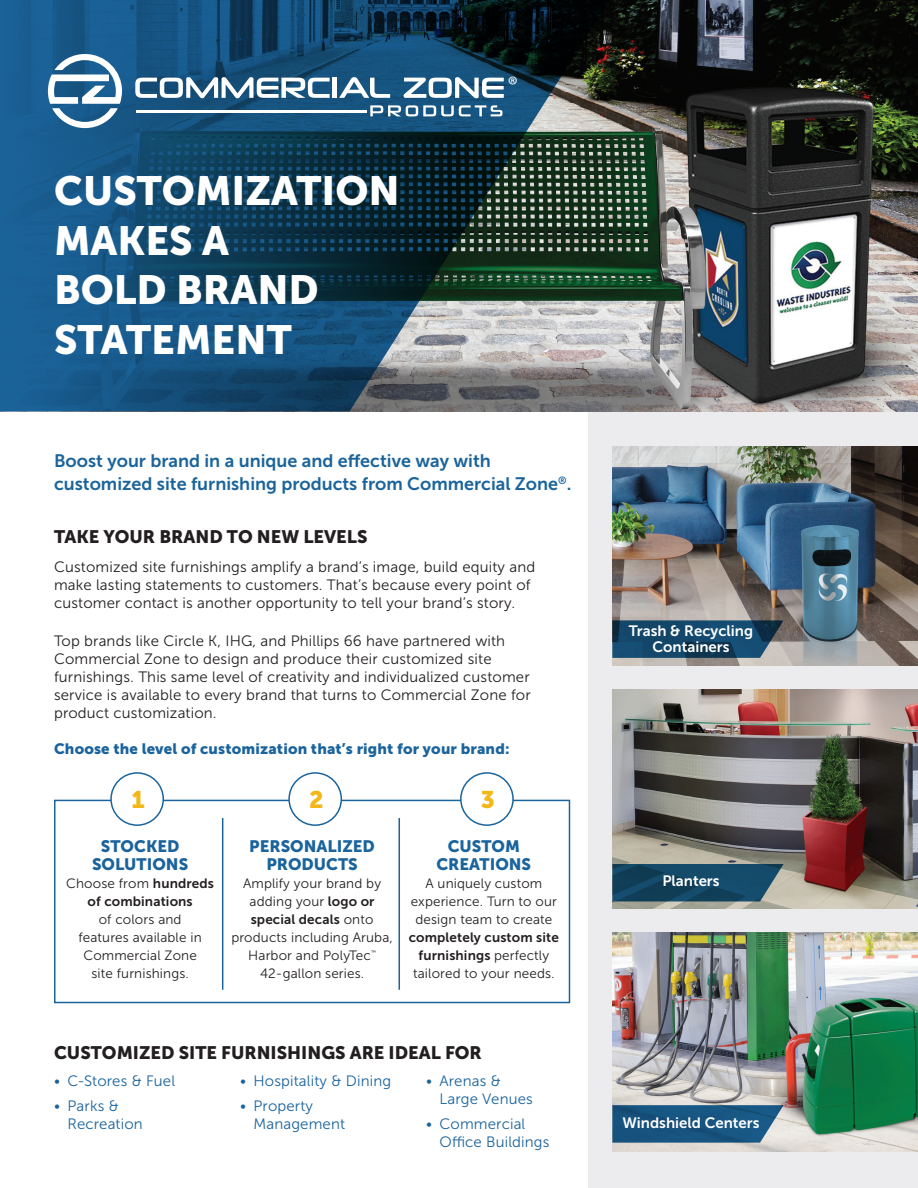
<style>
.page{position:relative;width:918px;height:1188px;background:#fff}
.page>*{position:absolute;margin:0;border:0;box-sizing:border-box;transform-origin:0 0}
.t1{font:40.5px/49.5px "Museo Sans 900";color:#fff}
.t2{font:24px "Museo Sans 900";color:#f4b71a}
.t3{font:24px "Myriad Pro";color:#fff}
.t4{font:18px/22.5px "Museo Sans 700";color:#1b649b}
.t5{font:18px "Museo Sans 900";color:#231f20}
.t6{font:16.5px/18px "Museo Sans 900";color:#1a639c;text-align:center}
.t7{font:16.5px/18px "Museo Sans 900";color:#1a649d;text-align:center}
.t8{font:15px/18px "Museo Sans 300";letter-spacing:.01em;color:#231f20}
.t9{font:15px/18px "Museo Sans 300";letter-spacing:.01em;color:#1a639c}
.t10{font:15px "Museo Sans 900";letter-spacing:.01em;color:#1a639c}
.t11{font:15px/16.5px "Museo Sans 700";color:#fff;text-align:center}
.t12{font:13.5px/18px "Museo Sans 300";letter-spacing:.01em;color:#231f20;text-align:center}
.t13{font:13.5px/18px "Museo Sans 700";letter-spacing:.01em;color:#231f20;text-align:center}
.t14{font:5.25px "Museo Sans 300";color:#231f20}
.s1{font-family:"Museo Sans 700"}
.s2{font-family:"Museo Sans 300"}
</style>
<div class="page">
<div style="left:589px;top:317px;width:329px;height:871px;background:#ececee"></div>
<img style="left:637px;top:0;width:281px;height:411px">
<svg style="left:0;top:0;width:635px;height:411px;background:#29526a"></svg>
<svg style="left:135px;top:77px;width:195px;height:21px"></svg>
<hr style="left:333px;top:78px;width:4px;height:20px;background:#fff">
<svg style="left:339px;top:77px;width:51px;height:21px"></svg>
<svg style="left:404px;top:77px;width:100px;height:21px"></svg>
<svg style="left:370px;top:105px;width:132px;height:11px"></svg>
<hr style="left:136px;top:110px;width:230px;height:2px;background:#fff">
<svg style="left:48px;top:54px;width:74px;height:74px"></svg>
<hr style="left:222px;top:818px;width:1px;height:172px;background:#1a649c">
<hr style="left:399px;top:818px;width:1px;height:172px;background:#1a649c">
<div style="left:54px;top:800px;width:516px;height:203px;border:2px solid #1a649c"></div>
<div style="left:111px;top:773px;width:52px;height:52px;background:#fff;border-radius:50%"></div>
<div style="left:110px;top:772px;width:54px;height:54px;border:2px solid #1a649c;border-radius:50%"></div>
<div style="left:289px;top:773px;width:52px;height:52px;background:#fff;border-radius:50%"></div>
<div style="left:288px;top:772px;width:54px;height:54px;border:2px solid #1a649c;border-radius:50%"></div>
<div style="left:461px;top:773px;width:52px;height:52px;background:#fff;border-radius:50%"></div>
<div style="left:460px;top:772px;width:54px;height:54px;border:2px solid #1a649c;border-radius:50%"></div>
<img style="left:612px;top:690px;width:306px;height:218px">
<img style="left:612px;top:447px;width:306px;height:218px">
<img style="left:612px;top:933px;width:306px;height:218px">
<svg style="left:612px;top:1105px;width:172px;height:38px;background:#286087"></svg>
<svg style="left:612px;top:864px;width:172px;height:37px;background:#1f4e67"></svg>
<svg style="left:612px;top:620px;width:172px;height:38px;background:#204c6a"></svg>
<h1 class="t1" style="left:54px;top:166px;width:347px">CUSTOMIZATION<br>MAKES A<br>BOLD BRAND<br>STATEMENT</h1>
<h2 class="t3" style="left:508px;top:71px;width:12px">®</h2>
<p class="t4" style="left:54px;top:450px;width:519px">Boost your brand in a unique and effective way with customized site furnishing products from Commercial Zone<sup>®</sup>.</p>
<p class="t5" style="left:54px;top:526px;width:315px">TAKE YOUR BRAND TO NEW LEVELS</p>
<p class="t8" style="left:54px;top:558px;width:483px">Customized site furnishings amplify a brand’s image, build equity and make lasting statements to customers. That’s because every point of customer contact is another opportunity to tell your brand’s story.</p>
<p class="t8" style="left:54px;top:632px;width:478px">Top brands like Circle K, IHG, and Phillips 66 have partnered with Commercial Zone to design and produce their customized site furnishings. This same level of creativity and individualized customer service is available to every brand that turns to Commercial Zone for product customization.</p>
<p class="t10" style="left:54px;top:740px;width:457px">Choose the level of customization that’s right for your brand:</p>
<h2 class="t2" style="left:132px;top:786px;width:15px">1</h2>
<h2 class="t2" style="left:309px;top:786px;width:16px">2</h2>
<h2 class="t2" style="left:481px;top:786px;width:16px">3</h2>
<p class="t6" style="left:92px;top:837px;width:98px">STOCKED<br>SOLUTIONS</p>
<p class="t12" style="left:66px;top:874px;width:149px">Choose from <span class="s1">hundreds</span></p>
<p class="t13" style="left:88px;top:892px;width:107px">of combinations</p>
<p class="t12" style="left:79px;top:910px;width:125px">of colors and features available in<br>Commercial Zone site furnishings.</p>
<p class="t6" style="left:249px;top:837px;width:127px">PERSONALIZED<br>PRODUCTS</p>
<p class="t12" style="left:243px;top:874px;width:140px">Amplify your brand by adding your <span class="s1">logo or</span></p>
<p class="t13" style="left:251px;top:910px;width:124px">special decals <span class="s2">onto</span></p>
<p class="t12" style="left:231px;top:928px;width:163px">products including Aruba,<br>Harbor and PolyTec</p>
<p class="t14" style="left:371px;top:949px;width:6px">™</p>
<p class="t12" style="left:260px;top:964px;width:106px">42-gallon series.</p>
<p class="t7" style="left:436px;top:837px;width:96px">CUSTOM<br>CREATIONS</p>
<p class="t12" style="left:411px;top:874px;width:148px">A uniquely custom experience. Turn to our design team to create</p>
<p class="t13" style="left:409px;top:928px;width:152px">completely custom site furnishings <span class="s2">perfectly</span></p>
<p class="t12" style="left:413px;top:964px;width:143px">tailored to your needs.</p>
<p class="t5" style="left:54px;top:1042px;width:429px">CUSTOMIZED SITE FURNISHINGS ARE IDEAL FOR</p>
<p class="t9" style="left:54px;top:1072px;width:123px">• C-Stores &amp; Fuel</p>
<p class="t9" style="left:68px;top:1097px;width:77px;text-indent:-14px">• Parks &amp;<br>Recreation</p>
<p class="t9" style="left:240px;top:1072px;width:153px">• Hospitality &amp; Dining</p>
<p class="t9" style="left:254px;top:1097px;width:93px;text-indent:-14px">• Property<br>Management</p>
<p class="t9" style="left:440px;top:1072px;width:95px;text-indent:-14px">• Arenas &amp;<br>Large Venues</p>
<p class="t9" style="left:440px;top:1115px;width:111px;text-indent:-14px">• Commercial<br>Office Buildings</p>
<p class="t11" style="left:629px;top:623px;width:126px">Trash &amp; Recycling<br>Containers</p>
<p class="t11" style="left:662px;top:873px;width:59px">Planters</p>
<p class="t11" style="left:622px;top:1115px;width:139px">Windshield Centers</p>
</div>
